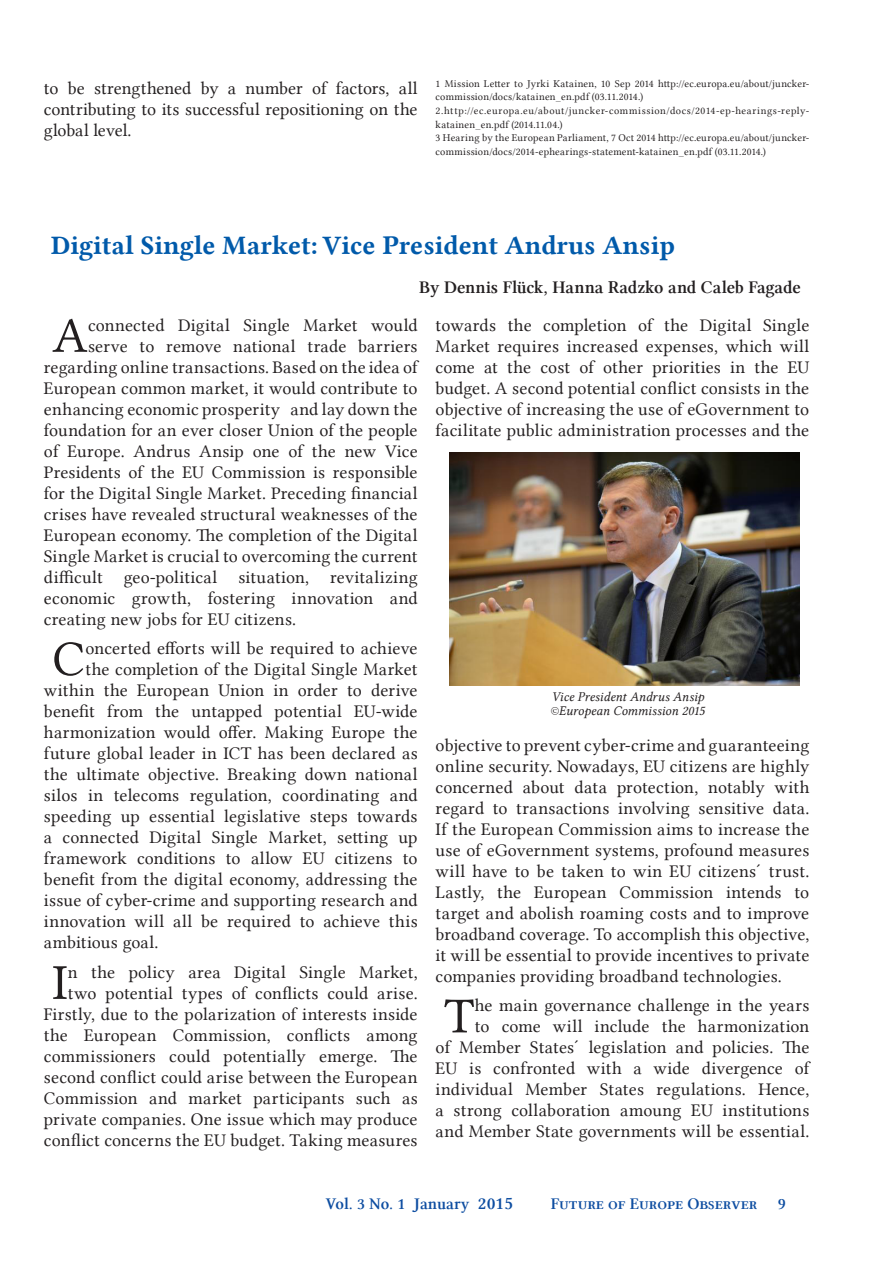
<style>
.page{position:relative;width:893px;height:1263px;background:#fff}
.page>*{position:absolute;margin:0;border:0;box-sizing:border-box;transform-origin:0 0}
.t1{font:50.4px "Lin Libertine";color:#231f20}
.Titel{font:27px "Lin Libertine B";color:#015aaa}
.t2{font:18px/21px "Lin Libertine";letter-spacing:.01em;color:#231f20;text-align:justify}
.Zitat_-_Autor{font:18px "Lin Libertine Z";color:#231f20}
.t3{font:16.5px "Lin Libertine Z";color:#0d4da1}
.Zitat_-_Autor-2{font:13.5px "Lin Libertine I";color:#231f20}
.Footnotes{font:10.5px/13.5px "Lin Libertine";letter-spacing:.02em;color:#231f20}
.Footnotes-2{font:10.5px/13.5px "Lin Libertine";letter-spacing:.05em;color:#231f20}
.s1{font-size:18px}
</style>
<div class="page">
<img style="left:450px;top:453px;width:350px;height:232px">
<p class="t2" style="left:44px;top:77px;width:375px">to be strengthened by a number of factors, all contributing to its successful repositioning on the global level.</p>
<p class="Footnotes" style="left:436px;top:77px;width:375px">1 Mission Letter to Jyrki Katainen, 10 Sep 2014 http://ec.europa.eu/about/juncker&shy;commission/docs/katainen_en.pdf (03.11.2014.)</p>
<p class="Footnotes-2" style="left:436px;top:104px;width:375px">2.http://ec.europa.eu/about/juncker-commission/docs/2014-ep-hearings-reply&shy;katainen_en.pdf (2014.11.04.)</p>
<p class="Footnotes" style="left:436px;top:131px;width:375px">3 Hearing by the European Parliament, 7 Oct 2014 http://ec.europa.eu/about/juncker&shy;commission/docs/2014-ephearings-statement-katainen_en.pdf (03.11.2014.)</p>
<p class="Titel" style="left:51px;top:226px;width:626px">Digital Single Market: Vice President Andrus Ansip</p>
<p class="Zitat_-_Autor" style="left:419px;top:277px;width:383px">By Dennis Flück, Hanna Radzko and Caleb Fagade</p>
<p class="t1" style="left:52px;top:307px;width:37px">A</p>
<p class="t2" style="left:88px;top:314px;width:331px">connected Digital Single Market would</p>
<p class="t2" style="left:88px;top:335px;width:331px">serve to remove national trade barriers</p>
<p class="t2" style="left:44px;top:356px;width:375px">regarding online transactions. Based on the idea of</p>
<p class="t2" style="left:44px;top:377px;width:375px">European common market, it would contribute to</p>
<p class="t2" style="left:44px;top:398px;width:375px">enhancing economic prosperity and lay down the</p>
<p class="t2" style="left:44px;top:419px;width:375px">foundation for an ever closer Union of the people</p>
<p class="t2" style="left:44px;top:440px;width:375px">of Europe. Andrus Ansip one of the new Vice</p>
<p class="t2" style="left:44px;top:461px;width:375px">Presidents of the EU Commission is responsible</p>
<p class="t2" style="left:44px;top:482px;width:375px">for the Digital Single Market. Preceding financial</p>
<p class="t2" style="left:44px;top:503px;width:375px">crises have revealed structural weaknesses of the</p>
<p class="t2" style="left:44px;top:524px;width:375px">European economy. The completion of the Digital</p>
<p class="t2" style="left:44px;top:545px;width:375px">Single Market is crucial to overcoming the current</p>
<p class="t2" style="left:44px;top:566px;width:375px">difficult geo-political situation, revitalizing</p>
<p class="t2" style="left:44px;top:587px;width:375px">economic growth, fostering innovation and</p>
<p class="t2" style="left:44px;top:608px;width:254px">creating new jobs for EU citizens.</p>
<p class="t1" style="left:52px;top:630px;width:34px">C</p>
<p class="t2" style="left:86px;top:638px;width:334px">oncerted efforts will be required to achieve</p>
<p class="t2" style="left:86px;top:659px;width:334px">the completion of the Digital Single Market</p>
<p class="t2" style="left:44px;top:680px;width:375px">within the European Union in order to derive</p>
<p class="t2" style="left:44px;top:701px;width:375px">benefit from the untapped potential EU-wide</p>
<p class="t2" style="left:44px;top:722px;width:375px">harmonization would offer. Making Europe the</p>
<p class="t2" style="left:44px;top:743px;width:375px">future global leader in ICT has been declared as</p>
<p class="t2" style="left:44px;top:764px;width:375px">the ultimate objective. Breaking down national</p>
<p class="t2" style="left:44px;top:785px;width:375px">silos in telecoms regulation, coordinating and</p>
<p class="t2" style="left:44px;top:806px;width:375px">speeding up essential legislative steps towards</p>
<p class="t2" style="left:44px;top:827px;width:375px">a connected Digital Single Market, setting up</p>
<p class="t2" style="left:44px;top:848px;width:375px">framework conditions to allow EU citizens to</p>
<p class="t2" style="left:44px;top:869px;width:375px">benefit from the digital economy, addressing the</p>
<p class="t2" style="left:44px;top:890px;width:375px">issue of cyber-crime and supporting research and</p>
<p class="t2" style="left:44px;top:911px;width:375px">innovation will all be required to achieve this</p>
<p class="t2" style="left:44px;top:932px;width:116px">ambitious goal.</p>
<p class="t1" style="left:52px;top:954px;width:16px">I</p>
<p class="t2" style="left:44px;top:961px;width:375px;text-align:right">n the policy area Digital Single Market, two potential types of conflicts could arise.<br>Firstly, due to the polarization of interests inside the European Commission, conflicts among commissioners could potentially emerge. The second conflict could arise between the European Commission and market participants such as private companies. One issue which may produce conflict concerns the EU budget. Taking measures</p>
<p class="t2" style="left:436px;top:314px;width:375px">towards the completion of the Digital Single Market requires increased expenses, which will come at the cost of other priorities in the EU budget. A second potential conflict consists in the objective of increasing the use of eGovernment to facilitate public administration processes and the</p>
<p class="Zitat_-_Autor-2" style="left:552px;top:689px;width:154px">Vice President Andrus Ansip</p>
<p class="Zitat_-_Autor-2" style="left:551px;top:703px;width:156px">©European Commission 2015</p>
<p class="t2" style="left:436px;top:734px;width:375px">objective to prevent cyber-crime and guaranteeing online security. Nowadays, EU citizens are highly concerned about data protection, notably with regard to transactions involving sensitive data.<br>If the European Commission aims to increase the use of eGovernment systems, profound measures will have to be taken to win EU citizens´ trust.<br>Lastly, the European Commission intends to target and abolish roaming costs and to improve broadband coverage. To accomplish this objective, it will be essential to provide incentives to private companies providing broadband technologies.</p>
<p class="t1" style="left:444px;top:987px;width:32px">T</p>
<p class="t2" style="left:436px;top:995px;width:375px;text-align:right">he main governance challenge in the years<br>to come will include the harmonization<br>of Member States´ legislation and policies. The EU is confronted with a wide divergence of individual Member States regulations. Hence, a strong collaboration amoung EU institutions and Member State governments will be essential.</p>
<p class="t3" style="left:326px;top:1194px;width:189px">Vol. 3 No. 1 January <span class="s1">2015</span></p>
<p class="t3" style="left:551px;top:1194px;width:237px">Future of Europe Observer 9</p>
</div>
